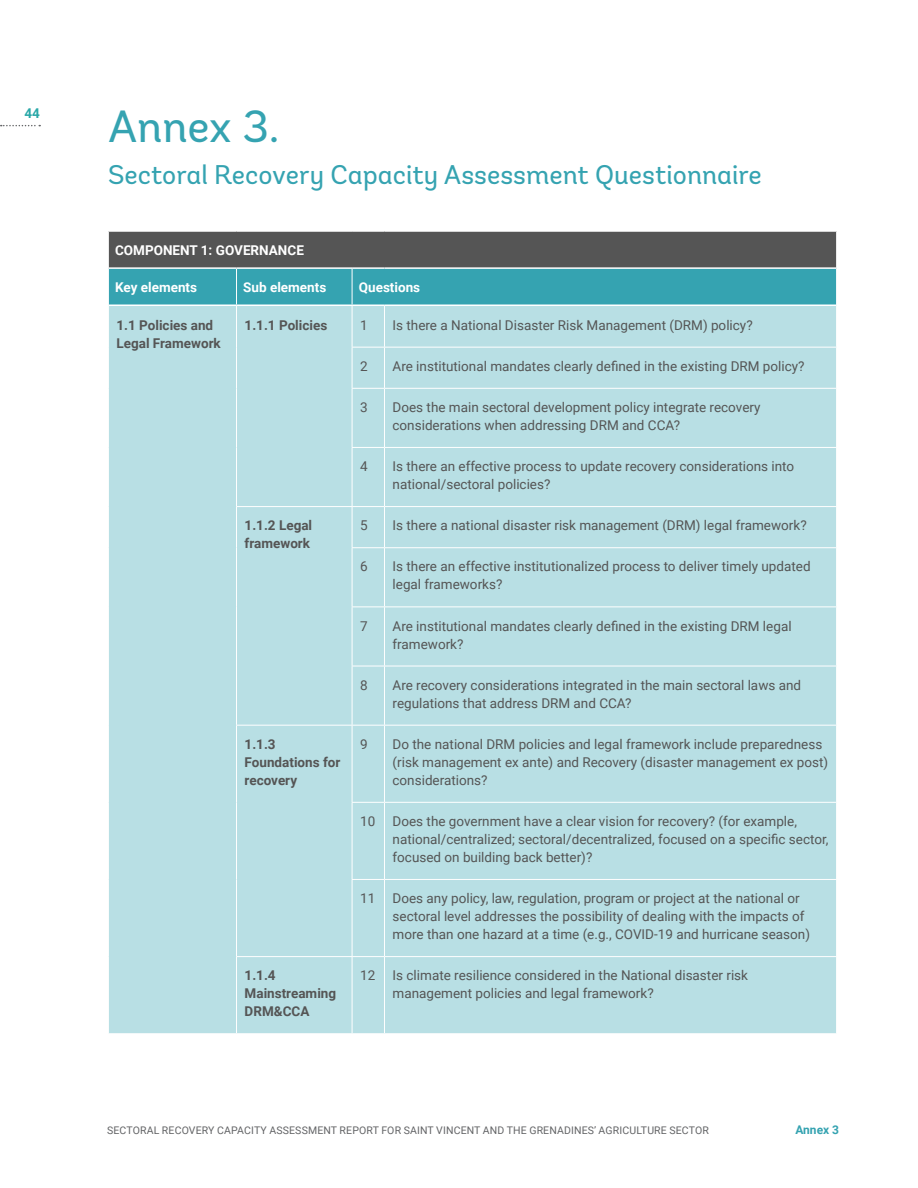
<style>
.page{position:relative;width:918px;height:1188px;background:#fff}
.page>*{position:absolute;margin:0;border:0;box-sizing:border-box;transform-origin:0 0}
.t1{font:45px "Andes";color:#35a3b1}
.t2{font:27px "Andes";color:#35a3b1}
.t3{font:13.5px/18px "Roboto";color:#555}
.t4{font:700 13.5px/18px "Roboto";color:#555}
.t5{font:700 13.5px "Roboto";color:#fff}
.t6{font:700 13.5px "Roboto";color:#2aa8a8}
.t7{font:700 12px "Roboto";color:#35a3b1}
.t8{font:10.5px "Roboto";letter-spacing:.015em;color:#636466}
</style>
<div class="page">
<svg style="left:1px;top:125px;width:39px;height:1px"></svg>
<div style="left:108px;top:231px;width:729px;height:37px;background:#555"></div>
<div style="left:109px;top:269px;width:727px;height:35px;background:#35a3b1"></div>
<div style="left:109px;top:306px;width:727px;height:727px;background:#b8dfe4"></div>
<hr style="left:236px;top:269px;width:1px;height:35px;background:#fff">
<hr style="left:352px;top:269px;width:1px;height:35px;background:#fff">
<hr style="left:108px;top:230px;width:129px;height:2px;background:#fff">
<hr style="left:237px;top:230px;width:115px;height:2px;background:#fff">
<hr style="left:352px;top:230px;width:32px;height:2px;background:#fff">
<hr style="left:384px;top:230px;width:453px;height:2px;background:#fff">
<hr style="left:109px;top:267px;width:128px;height:2px;background:#fff">
<hr style="left:237px;top:267px;width:115px;height:2px;background:#fff">
<hr style="left:352px;top:267px;width:32px;height:2px;background:#fff">
<hr style="left:384px;top:267px;width:452px;height:2px;background:#fff">
<hr style="left:108px;top:232px;width:1px;height:36px;background:#fff">
<hr style="left:836px;top:232px;width:1px;height:36px;background:#fff">
<hr style="left:236px;top:306px;width:1px;height:41px;background:#fff">
<hr style="left:236px;top:347px;width:1px;height:41px;background:#fff">
<hr style="left:236px;top:388px;width:1px;height:59px;background:#fff">
<hr style="left:236px;top:447px;width:1px;height:59px;background:#fff">
<hr style="left:352px;top:306px;width:1px;height:41px;background:#fff">
<hr style="left:384px;top:306px;width:1px;height:41px;background:#fff">
<hr style="left:352px;top:347px;width:32px;height:1px;background:#fff">
<hr style="left:352px;top:348px;width:1px;height:40px;background:#fff">
<hr style="left:384px;top:347px;width:453px;height:1px;background:#fff">
<hr style="left:384px;top:348px;width:1px;height:40px;background:#fff">
<hr style="left:352px;top:388px;width:32px;height:1px;background:#fff">
<hr style="left:352px;top:389px;width:1px;height:58px;background:#fff">
<hr style="left:384px;top:388px;width:453px;height:1px;background:#fff">
<hr style="left:384px;top:389px;width:1px;height:58px;background:#fff">
<hr style="left:352px;top:447px;width:32px;height:1px;background:#fff">
<hr style="left:352px;top:448px;width:1px;height:58px;background:#fff">
<hr style="left:384px;top:447px;width:453px;height:1px;background:#fff">
<hr style="left:384px;top:448px;width:1px;height:58px;background:#fff">
<hr style="left:236px;top:506px;width:116px;height:1px;background:#fff">
<hr style="left:236px;top:507px;width:1px;height:41px;background:#fff">
<hr style="left:236px;top:548px;width:1px;height:59px;background:#fff">
<hr style="left:236px;top:607px;width:1px;height:59px;background:#fff">
<hr style="left:236px;top:666px;width:1px;height:59px;background:#fff">
<hr style="left:352px;top:506px;width:32px;height:1px;background:#fff">
<hr style="left:352px;top:507px;width:1px;height:40px;background:#fff">
<hr style="left:384px;top:506px;width:453px;height:1px;background:#fff">
<hr style="left:384px;top:507px;width:1px;height:40px;background:#fff">
<hr style="left:352px;top:547px;width:32px;height:1px;background:#fff">
<hr style="left:352px;top:548px;width:1px;height:59px;background:#fff">
<hr style="left:384px;top:547px;width:453px;height:1px;background:#fff">
<hr style="left:384px;top:548px;width:1px;height:59px;background:#fff">
<hr style="left:352px;top:607px;width:32px;height:1px;background:#fff">
<hr style="left:352px;top:607px;width:1px;height:59px;background:#fff">
<hr style="left:384px;top:607px;width:453px;height:1px;background:#fff">
<hr style="left:384px;top:607px;width:1px;height:59px;background:#fff">
<hr style="left:352px;top:666px;width:32px;height:1px;background:#fff">
<hr style="left:352px;top:666px;width:1px;height:59px;background:#fff">
<hr style="left:384px;top:666px;width:453px;height:1px;background:#fff">
<hr style="left:384px;top:666px;width:1px;height:59px;background:#fff">
<hr style="left:236px;top:725px;width:116px;height:1px;background:#fff">
<hr style="left:236px;top:726px;width:1px;height:76px;background:#fff">
<hr style="left:236px;top:802px;width:1px;height:77px;background:#fff">
<hr style="left:236px;top:879px;width:1px;height:77px;background:#fff">
<hr style="left:352px;top:725px;width:32px;height:1px;background:#fff">
<hr style="left:352px;top:726px;width:1px;height:76px;background:#fff">
<hr style="left:384px;top:725px;width:453px;height:1px;background:#fff">
<hr style="left:384px;top:726px;width:1px;height:76px;background:#fff">
<hr style="left:352px;top:802px;width:32px;height:1px;background:#fff">
<hr style="left:352px;top:803px;width:1px;height:76px;background:#fff">
<hr style="left:384px;top:802px;width:453px;height:1px;background:#fff">
<hr style="left:384px;top:803px;width:1px;height:76px;background:#fff">
<hr style="left:352px;top:879px;width:32px;height:1px;background:#fff">
<hr style="left:352px;top:880px;width:1px;height:76px;background:#fff">
<hr style="left:384px;top:879px;width:453px;height:1px;background:#fff">
<hr style="left:384px;top:880px;width:1px;height:76px;background:#fff">
<hr style="left:236px;top:956px;width:116px;height:1px;background:#fff">
<hr style="left:236px;top:957px;width:1px;height:76px;background:#fff">
<hr style="left:352px;top:956px;width:32px;height:1px;background:#fff">
<hr style="left:352px;top:957px;width:1px;height:76px;background:#fff">
<hr style="left:384px;top:956px;width:453px;height:1px;background:#fff">
<hr style="left:384px;top:957px;width:1px;height:76px;background:#fff">
<p class="t6" style="left:24px;top:104px;width:17px">44</p>
<h1 class="t1" style="left:108px;top:99px;width:173px">Annex 3.</h1>
<h2 class="t2" style="left:108px;top:158px;width:655px">Sectoral Recovery Capacity Assessment Questionnaire</h2>
<p class="t5" style="left:115px;top:240px;width:190px">COMPONENT 1: GOVERNANCE</p>
<p class="t5" style="left:115px;top:277px;width:83px">Key elements</p>
<p class="t5" style="left:243px;top:277px;width:85px">Sub elements</p>
<p class="t5" style="left:359px;top:277px;width:63px">Questions</p>
<p class="t4" style="left:116px;top:315px;width:106px">1.1 Policies and<br>Legal Framework</p>
<p class="t4" style="left:245px;top:315px;width:84px">1.1.1 Policies</p>
<p class="t3" style="left:360px;top:315px;width:9px">1</p>
<p class="t3" style="left:393px;top:315px;width:362px">Is there a National Disaster Risk Management (DRM) policy?</p>
<p class="t3" style="left:360px;top:356px;width:9px">2</p>
<p class="t3" style="left:393px;top:356px;width:414px">Are institutional mandates clearly defined in the existing DRM policy?</p>
<p class="t3" style="left:360px;top:398px;width:9px">3</p>
<p class="t3" style="left:393px;top:398px;width:370px">Does the main sectoral development policy integrate recovery considerations when addressing DRM and CCA?</p>
<p class="t3" style="left:360px;top:457px;width:9px">4</p>
<p class="t3" style="left:393px;top:457px;width:403px">Is there an effective process to update recovery considerations into national/sectoral policies?</p>
<p class="t4" style="left:245px;top:516px;width:69px">1.1.2 Legal framework</p>
<p class="t3" style="left:360px;top:516px;width:9px">5</p>
<p class="t3" style="left:393px;top:516px;width:416px">Is there a national disaster risk management (DRM) legal framework?</p>
<p class="t3" style="left:360px;top:557px;width:9px">6</p>
<p class="t3" style="left:393px;top:557px;width:420px">Is there an effective institutionalized process to deliver timely updated legal frameworks?</p>
<p class="t3" style="left:360px;top:616px;width:9px">7</p>
<p class="t3" style="left:393px;top:616px;width:401px">Are institutional mandates clearly defined in the existing DRM legal framework?</p>
<p class="t3" style="left:360px;top:675px;width:9px">8</p>
<p class="t3" style="left:393px;top:675px;width:410px">Are recovery considerations integrated in the main sectoral laws and regulations that address DRM and CCA?</p>
<p class="t4" style="left:245px;top:734px;width:97px">1.1.3<br>Foundations for recovery</p>
<p class="t3" style="left:360px;top:734px;width:9px">9</p>
<p class="t3" style="left:393px;top:734px;width:437px">Do the national DRM policies and legal framework include preparedness (risk management ex ante) and Recovery (disaster management ex post) considerations?</p>
<p class="t3" style="left:360px;top:812px;width:17px">10</p>
<p class="t3" style="left:393px;top:812px;width:437px">Does the government have a clear vision for recovery? (for example, national/centralized; sectoral/decentralized, focused on a specific sector, focused on building back better)?</p>
<p class="t3" style="left:360px;top:889px;width:17px">11</p>
<p class="t3" style="left:393px;top:889px;width:419px">Does any policy, law, regulation, program or project at the national or sectoral level addresses the possibility of dealing with the impacts of more than one hazard at a time (e.g., COVID-19 and hurricane season)</p>
<p class="t4" style="left:245px;top:966px;width:93px">1.1.4<br>Mainstreaming<br>DRM&amp;CCA</p>
<p class="t3" style="left:360px;top:966px;width:17px">12</p>
<p class="t3" style="left:393px;top:966px;width:357px">Is climate resilience considered in the National disaster risk management policies and legal framework?</p>
<p class="t8" style="left:107px;top:1123px;width:603px">SECTORAL RECOVERY CAPACITY ASSESSMENT REPORT FOR SAINT VINCENT AND THE GRENADINES’ AGRICULTURE SECTOR</p>
<p class="t7" style="left:795px;top:1121px;width:45px">Annex 3</p>
</div>
